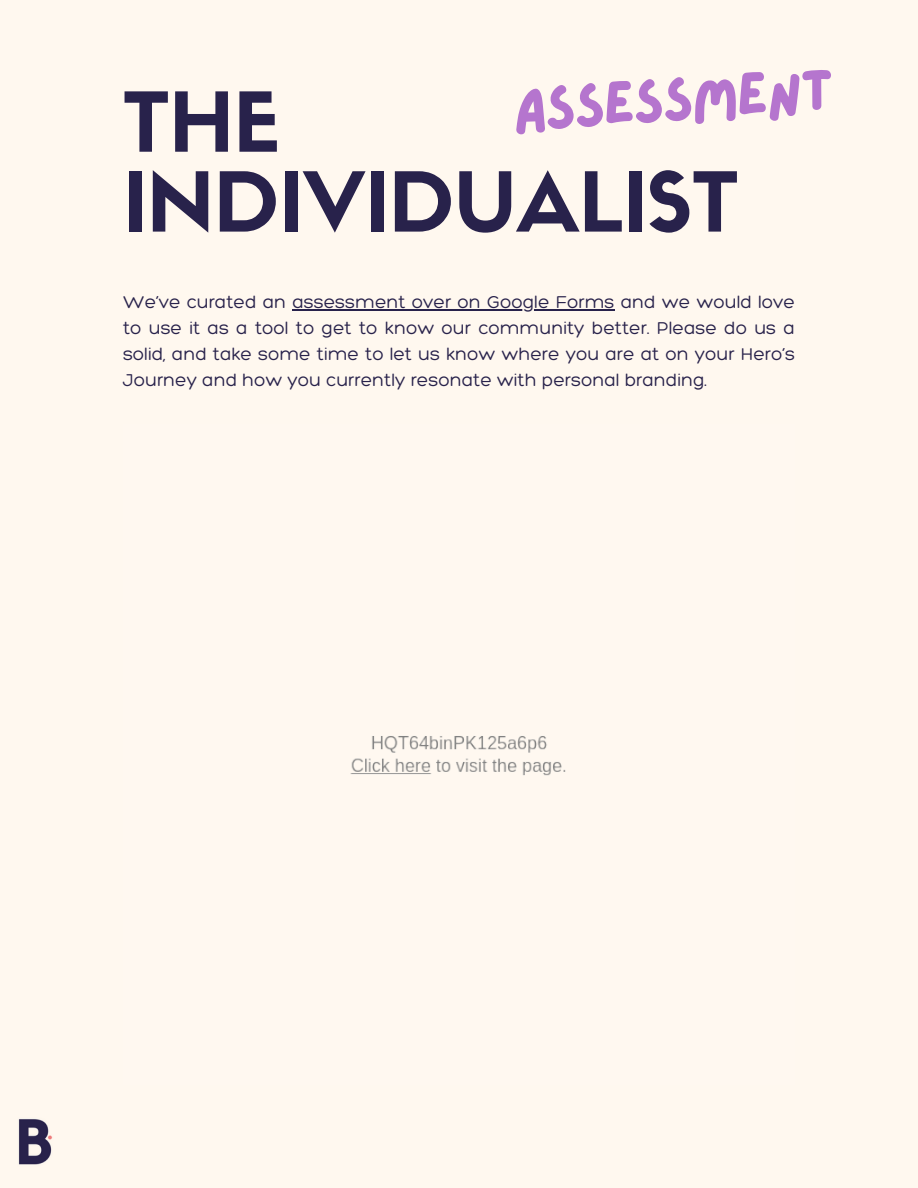
<style>
.page{position:relative;width:918px;height:1188px;background:#fff8ef}
.page>*{position:absolute;margin:0;border:0;box-sizing:border-box;transform-origin:0 0}
.t1{font:81px "Sifonn Basic";color:#28224b}
.t2{font:60px "Lazydog";color:#b575ce}
.t3{font:300 18.6px/25.8px "Hero";color:#28224b;text-align:justify}
</style>
<div class="page">
<img style="left:350px;top:736px;width:216px;height:40px">
<img style="left:18px;top:1119px;width:35px;height:46px">
<hr style="left:292px;top:310px;width:323px;height:1px;background:#28224b">
<p class="t2" style="left:510px;top:82px;width:325px;rotate:-4deg">Assessment</p>
<p class="t1" style="left:123px;top:91px;width:159px">THE</p>
<p class="t1" style="left:123px;top:171px;width:617px">INDIVIDUALIST</p>
<p class="t3" style="left:123px;top:289px;width:674px">We’ve curated an assessment over on Google Forms and we would love to use it as a tool to get to know our community better. Please do us a solid, and take some time to let us know where you are at on your Hero’s Journey and how you currently resonate with personal branding.</p>
</div>
